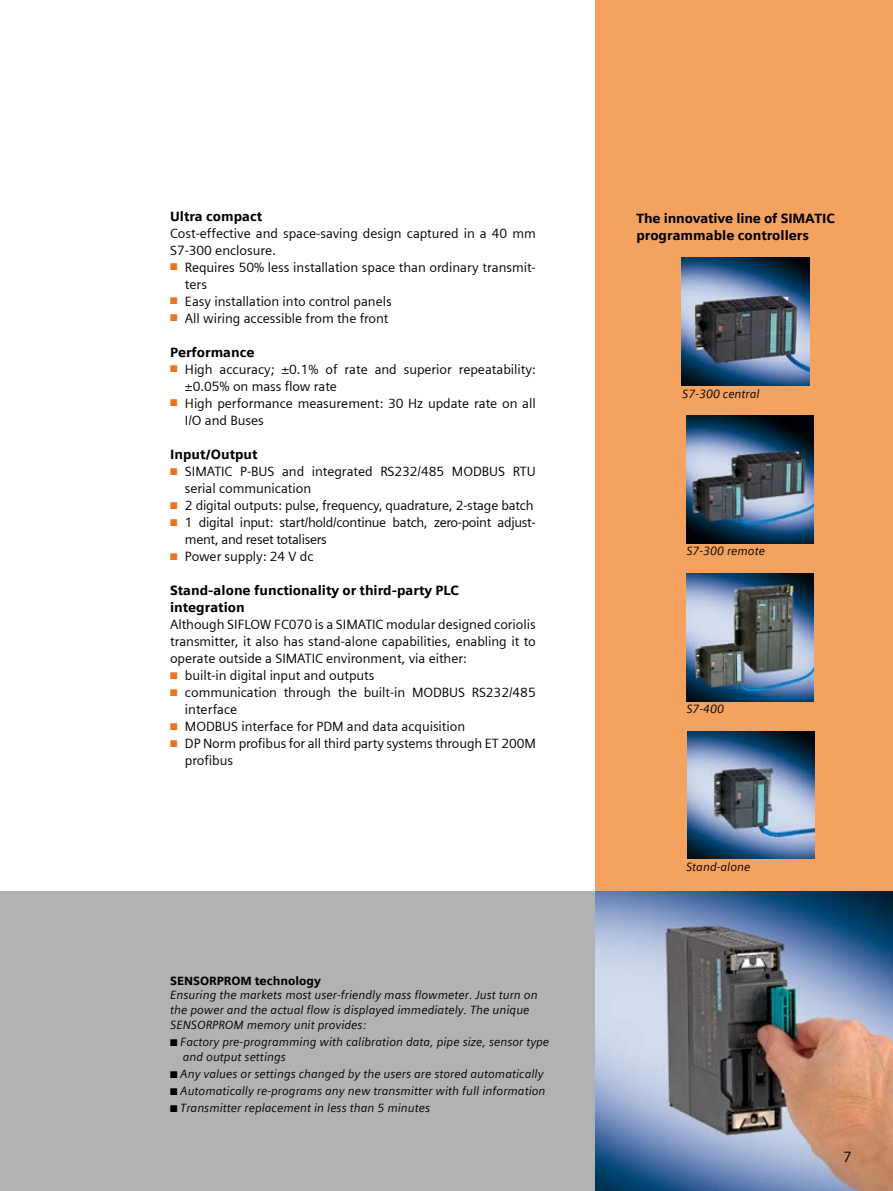
<style>
.page{position:relative;width:893px;height:1191px;background:#fff}
.page>*{position:absolute;margin:0;border:0;box-sizing:border-box;transform-origin:0 0}
.t1{font:15px "Siemens Sans";color:#000}
.t2{font:13.5px/17px "Siemens Sans";letter-spacing:-.005em;color:#000}
.t3{font:900 13.5px/17px "Siemens Sans";color:#000}
.t4{font:13.5px/17px "Siemens Sans";letter-spacing:-.025em;color:#000}
.t5{font:italic 12px/14.9px "Siemens Sans";color:#000}
.t6{font:900 12px "Siemens Sans";color:#000}
.s1{color:#ec741b}
</style>
<div class="page">
<div style="left:0;top:891px;width:892px;height:300px;background:#b1b2b4"></div>
<div style="left:595px;top:0;width:298px;height:893px;background:#f4a260"></div>
<img style="left:681px;top:258px;width:128px;height:127px">
<img style="left:686px;top:416px;width:128px;height:127px">
<img style="left:686px;top:573px;width:128px;height:128px">
<img style="left:687px;top:731px;width:128px;height:127px">
<img style="left:595px;top:891px;width:298px;height:300px">
<p class="t3" style="left:170px;top:207px;width:94px">Ultra compact</p>
<p class="t2" style="left:170px;top:225px;width:367px">Cost-effective and space-saving design captured in a 40 mm<br>S7-300 enclosure.</p>
<p class="t2" style="left:185px;top:259px;width:352px;text-indent:-15px"><span class="s1">■</span> Requires 50% less installation space than ordinary transmit&shy;ters</p>
<p class="t2" style="left:170px;top:293px;width:223px"><span class="s1">■</span> Easy installation into control panels</p>
<p class="t2" style="left:170px;top:310px;width:220px"><span class="s1">■</span> All wiring accessible from the front</p>
<p class="t3" style="left:170px;top:344px;width:86px">Performance</p>
<p class="t2" style="left:185px;top:361px;width:352px;text-indent:-15px"><span class="s1">■</span> High accuracy; ±0.1% of rate and superior repeata- bility: ±0.05% on mass flow rate</p>
<p class="t2" style="left:185px;top:395px;width:352px;text-indent:-15px"><span class="s1">■</span> High performance measurement: 30 Hz update rate on all<br>I/O and Buses</p>
<p class="t3" style="left:170px;top:446px;width:89px">Input/Output</p>
<p class="t2" style="left:185px;top:463px;width:352px;text-indent:-15px"><span class="s1">■</span> SIMATIC P-BUS and integrated RS232/485 MODBUS RTU serial communication</p>
<p class="t2" style="left:170px;top:497px;width:365px"><span class="s1">■</span> 2 digital outputs: pulse, frequency, quadrature, 2-stage batch</p>
<p class="t4" style="left:185px;top:514px;width:352px;text-indent:-15px"><span class="s1">■</span> 1 digital input: start/hold/continue batch, zero-point adjust&shy;ment, and reset totalisers</p>
<p class="t2" style="left:170px;top:548px;width:145px"><span class="s1">■</span> Power supply: 24 V dc</p>
<p class="t3" style="left:170px;top:582px;width:291px">Stand-alone functionality or third-party PLC integration</p>
<p class="t2" style="left:170px;top:616px;width:367px;text-align:justify">Although SIFLOW FC070 is a SIMATIC modular designed coriolis transmitter, it also has stand-alone capabilities, enabling it to operate outside a SIMATIC environment, via either:</p>
<p class="t2" style="left:170px;top:667px;width:206px"><span class="s1">■</span> built-in digital input and outputs</p>
<p class="t2" style="left:185px;top:684px;width:352px;text-indent:-15px"><span class="s1">■</span> communication through the built-in MODBUS RS232/485 interface</p>
<p class="t2" style="left:170px;top:718px;width:297px"><span class="s1">■</span> MODBUS interface for PDM and data acquisition</p>
<p class="t2" style="left:185px;top:735px;width:352px;text-indent:-15px"><span class="s1">■</span> DP Norm profibus for all third party systems through ET 200M profibus</p>
<p class="t6" style="left:170px;top:973px;width:152px">SENSORPROM technology</p>
<p class="t5" style="left:170px;top:988px;width:369px">Ensuring the markets most user-friendly mass flowmeter. Just turn on the power and the actual flow is displayed immediately. The unique<br>SENSORPROM memory unit provides:</p>
<p class="t5" style="left:183px;top:1034px;width:368px;text-indent:-13px">■ Factory pre-programming with calibration data, pipe size, sensor type and output settings</p>
<p class="t5" style="left:170px;top:1066px;width:375px">■ Any values or settings changed by the users are stored automatically</p>
<p class="t5" style="left:170px;top:1083px;width:377px">■ Automatically re-programs any new transmitter with full information</p>
<p class="t5" style="left:170px;top:1100px;width:262px">■ Transmitter replacement in less than 5 minutes</p>
<p class="t3" style="left:636px;top:210px;width:200px">The innovative line of SIMATIC programmable controllers</p>
<p class="t5" style="left:682px;top:386px;width:79px">S7-300 central</p>
<p class="t5" style="left:686px;top:544px;width:80px">S7-300 remote</p>
<p class="t5" style="left:686px;top:701px;width:39px">S7-400</p>
<p class="t5" style="left:686px;top:859px;width:66px">Stand-alone</p>
<p class="t1" style="left:843px;top:1148px;width:10px">7</p>
</div>
